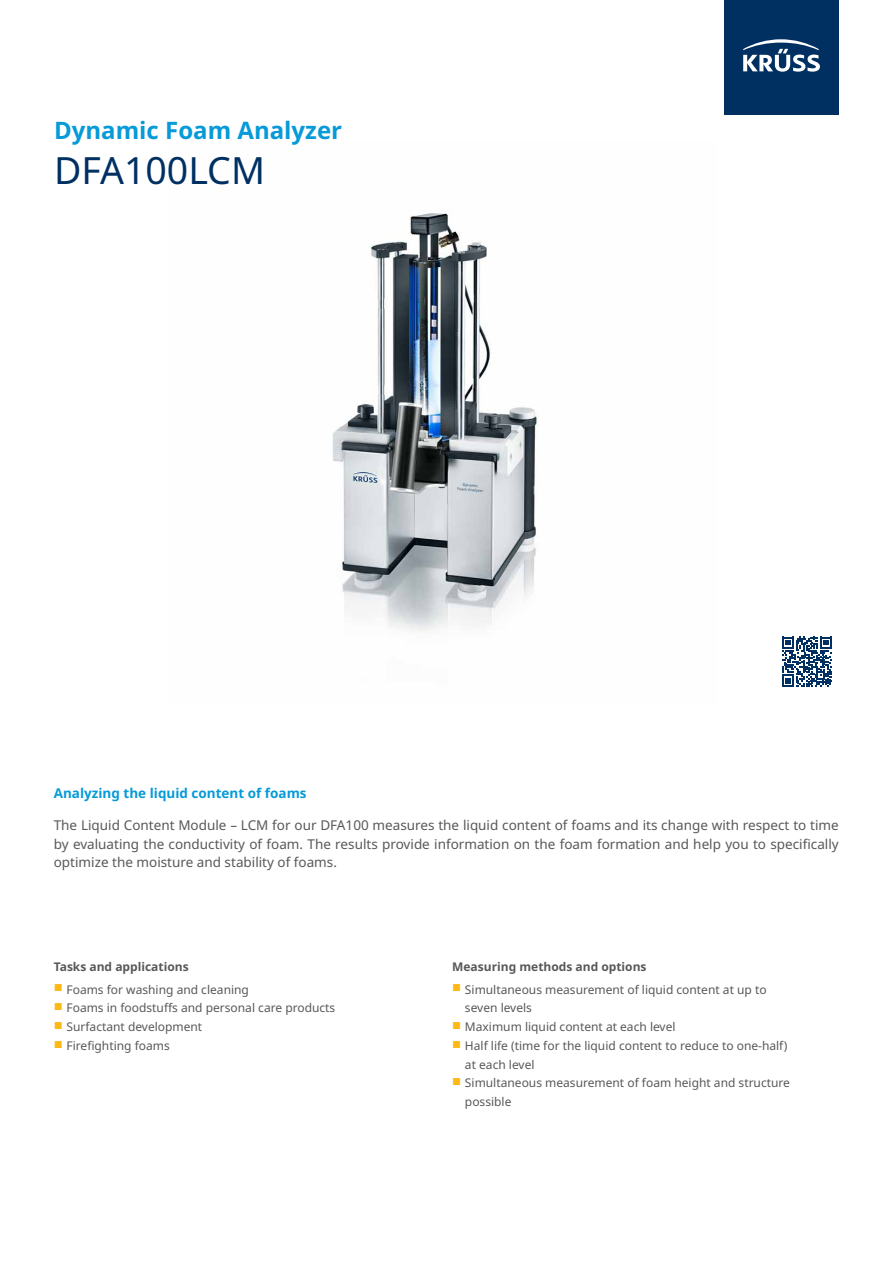
<style>
.page{position:relative;width:893px;height:1263px;background:#fff}
.page>*{position:absolute;margin:0;border:0;box-sizing:border-box;transform-origin:0 0}
.t1{font:37.5px "Noto Sans";color:#003062}
.t2{font:700 24px "Noto Sans";color:#069ad9}
.t3{font:13.5px/18.8px "Noto Sans";color:#57585a;text-align:justify}
.t4{font:700 13.5px "Noto Sans";color:#069ad9}
.t5{font:12px/18.8px "Noto Sans";color:#57585a}
.t6{font:700 12px "Noto Sans";color:#57585a}
</style>
<div class="page">
<img style="left:332px;top:213px;width:206px;height:417px">
<svg style="left:782px;top:637px;width:50px;height:50px"></svg>
<div style="left:724px;top:0;width:115px;height:114px;background:#003062"></div>
<svg style="left:743px;top:39px;width:77px;height:33px"></svg>
<h2 class="t2" style="left:54px;top:117px;width:290px">Dynamic Foam Analyzer</h2>
<h1 class="t1" style="left:54px;top:149px;width:213px">DFA100LCM</h1>
<p class="t4" style="left:54px;top:786px;width:254px">Analyzing the liquid content of foams</p>
<p class="t3" style="left:54px;top:816px;width:786px">The Liquid Content Module – LCM for our DFA100 measures the liquid content of foams and its change with respect to time by evaluating the conductivity of foam. The results provide information on the foam formation and help you to specifically optimize the moisture and stability of foams.</p>
<p class="t6" style="left:54px;top:959px;width:136px">Tasks and applications</p>
<p class="t5" style="left:54px;top:980px;width:197px"><sup>■</sup> Foams for washing and cleaning</p>
<p class="t5" style="left:54px;top:999px;width:283px"><sup>■</sup> Foams in foodstuffs and personal care products</p>
<p class="t5" style="left:54px;top:1018px;width:150px"><sup>■</sup> Surfactant development</p>
<p class="t5" style="left:54px;top:1036px;width:118px"><sup>■</sup> Firefighting foams</p>
<p class="t6" style="left:452px;top:959px;width:196px">Measuring methods and options</p>
<p class="t5" style="left:465px;top:980px;width:303px;text-indent:-13px"><sup>■</sup> Simultaneous measurement of liquid content at up to seven levels</p>
<p class="t5" style="left:452px;top:1018px;width:225px"><sup>■</sup> Maximum liquid content at each level</p>
<p class="t5" style="left:465px;top:1036px;width:324px;text-indent:-13px"><sup>■</sup> Half life (time for the liquid content to reduce to one-half) at each level</p>
<p class="t5" style="left:465px;top:1074px;width:327px;text-indent:-13px"><sup>■</sup> Simultaneous measurement of foam height and structure possible</p>
</div>
